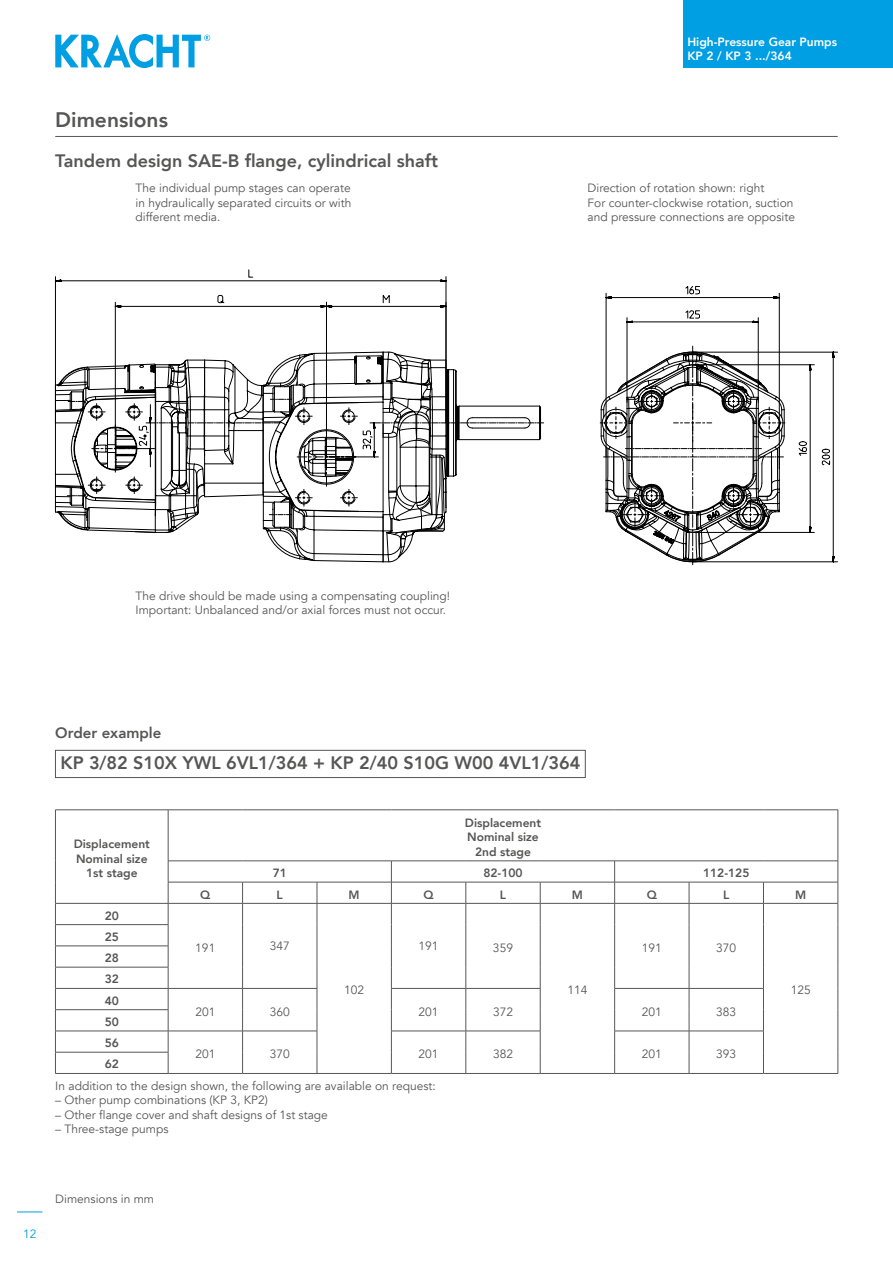
<style>
.page{position:relative;width:893px;height:1263px;background:#fff}
.page>*{position:absolute;margin:0;border:0;box-sizing:border-box;transform-origin:0 0}
.t1{font:800 21px "Avenir";color:#565655}
.t2{font:800 18px "Avenir";color:#565655}
.t3{font:800 15px "Avenir";color:#565655}
.t4{font:12px/14.4px "Avenir";color:#565655}
.t5{font:800 12px/14.4px "Avenir";color:#565655;text-align:center}
.t6{font:800 12px/14.4px "Avenir";color:#fff}
.t7{font:12px "Avenir";color:#009ee3}
</style>
<div class="page">
<svg style="left:55px;top:34px;width:155px;height:34px"></svg>
<svg style="left:17px;top:1211px;width:26px;height:1px"></svg>
<div style="left:683px;top:0;width:210px;height:68px;background:#009ee3"></div>
<hr style="left:55px;top:136px;width:783px;height:1px;background:#565655">
<hr style="left:55px;top:809px;width:113px;height:1px;background:#565655">
<hr style="left:55px;top:810px;width:1px;height:51px;background:#565655">
<hr style="left:168px;top:809px;width:75px;height:1px;background:#565655">
<hr style="left:168px;top:810px;width:1px;height:51px;background:#565655">
<hr style="left:243px;top:809px;width:74px;height:1px;background:#565655">
<hr style="left:317px;top:809px;width:74px;height:1px;background:#565655">
<hr style="left:391px;top:809px;width:75px;height:1px;background:#565655">
<hr style="left:466px;top:809px;width:74px;height:1px;background:#565655">
<hr style="left:540px;top:809px;width:75px;height:1px;background:#565655">
<hr style="left:615px;top:809px;width:74px;height:1px;background:#565655">
<hr style="left:689px;top:809px;width:74px;height:1px;background:#565655">
<hr style="left:763px;top:809px;width:75px;height:1px;background:#565655">
<hr style="left:838px;top:810px;width:1px;height:51px;background:#565655">
<hr style="left:168px;top:860px;width:75px;height:1px;background:#565655">
<hr style="left:243px;top:860px;width:74px;height:1px;background:#565655">
<hr style="left:317px;top:860px;width:74px;height:1px;background:#565655">
<hr style="left:391px;top:860px;width:75px;height:1px;background:#565655">
<hr style="left:466px;top:860px;width:74px;height:1px;background:#565655">
<hr style="left:540px;top:860px;width:75px;height:1px;background:#565655">
<hr style="left:615px;top:860px;width:74px;height:1px;background:#565655">
<hr style="left:689px;top:860px;width:74px;height:1px;background:#565655">
<hr style="left:763px;top:860px;width:75px;height:1px;background:#565655">
<hr style="left:168px;top:882px;width:75px;height:1px;background:#565655">
<hr style="left:243px;top:882px;width:74px;height:1px;background:#565655">
<hr style="left:317px;top:882px;width:74px;height:1px;background:#565655">
<hr style="left:391px;top:882px;width:75px;height:1px;background:#565655">
<hr style="left:466px;top:882px;width:74px;height:1px;background:#565655">
<hr style="left:540px;top:882px;width:75px;height:1px;background:#565655">
<hr style="left:615px;top:882px;width:74px;height:1px;background:#565655">
<hr style="left:689px;top:882px;width:74px;height:1px;background:#565655">
<hr style="left:763px;top:882px;width:75px;height:1px;background:#565655">
<hr style="left:55px;top:903px;width:113px;height:1px;background:#565655">
<hr style="left:168px;top:903px;width:75px;height:1px;background:#565655">
<hr style="left:243px;top:903px;width:74px;height:1px;background:#565655">
<hr style="left:317px;top:903px;width:74px;height:1px;background:#565655">
<hr style="left:317px;top:1073px;width:74px;height:1px;background:#565655">
<hr style="left:391px;top:903px;width:75px;height:1px;background:#565655">
<hr style="left:466px;top:903px;width:74px;height:1px;background:#565655">
<hr style="left:540px;top:903px;width:75px;height:1px;background:#565655">
<hr style="left:540px;top:1073px;width:75px;height:1px;background:#565655">
<hr style="left:615px;top:903px;width:74px;height:1px;background:#565655">
<hr style="left:689px;top:903px;width:74px;height:1px;background:#565655">
<hr style="left:763px;top:903px;width:75px;height:1px;background:#565655">
<svg style="left:838px;top:861px;width:1px;height:212px"></svg>
<hr style="left:763px;top:1073px;width:75px;height:1px;background:#565655">
<hr style="left:55px;top:924px;width:113px;height:1px;background:#565655">
<hr style="left:55px;top:946px;width:113px;height:1px;background:#565655">
<hr style="left:55px;top:967px;width:113px;height:1px;background:#565655">
<hr style="left:55px;top:988px;width:113px;height:1px;background:#565655">
<hr style="left:168px;top:988px;width:75px;height:1px;background:#565655">
<hr style="left:243px;top:988px;width:74px;height:1px;background:#565655">
<hr style="left:391px;top:988px;width:75px;height:1px;background:#565655">
<hr style="left:466px;top:988px;width:74px;height:1px;background:#565655">
<hr style="left:614px;top:988px;width:75px;height:1px;background:#565655">
<hr style="left:689px;top:988px;width:75px;height:1px;background:#565655">
<hr style="left:55px;top:1009px;width:113px;height:1px;background:#565655">
<hr style="left:55px;top:1031px;width:113px;height:1px;background:#565655">
<hr style="left:168px;top:1031px;width:75px;height:1px;background:#565655">
<hr style="left:243px;top:1031px;width:74px;height:1px;background:#565655">
<svg style="left:242px;top:882px;width:1px;height:191px"></svg>
<svg style="left:317px;top:882px;width:1px;height:191px"></svg>
<hr style="left:168px;top:1073px;width:75px;height:1px;background:#565655">
<hr style="left:243px;top:1073px;width:74px;height:1px;background:#565655">
<hr style="left:391px;top:1031px;width:75px;height:1px;background:#565655">
<hr style="left:466px;top:1031px;width:74px;height:1px;background:#565655">
<svg style="left:391px;top:861px;width:1px;height:212px"></svg>
<svg style="left:466px;top:882px;width:1px;height:191px"></svg>
<svg style="left:540px;top:882px;width:1px;height:191px"></svg>
<hr style="left:391px;top:1073px;width:75px;height:1px;background:#565655">
<hr style="left:466px;top:1073px;width:74px;height:1px;background:#565655">
<hr style="left:614px;top:1031px;width:75px;height:1px;background:#565655">
<hr style="left:689px;top:1031px;width:75px;height:1px;background:#565655">
<svg style="left:614px;top:861px;width:1px;height:212px"></svg>
<svg style="left:689px;top:882px;width:1px;height:191px"></svg>
<svg style="left:763px;top:882px;width:1px;height:191px"></svg>
<hr style="left:615px;top:1073px;width:74px;height:1px;background:#565655">
<hr style="left:689px;top:1073px;width:74px;height:1px;background:#565655">
<hr style="left:55px;top:1052px;width:113px;height:1px;background:#565655">
<svg style="left:55px;top:861px;width:1px;height:212px"></svg>
<svg style="left:168px;top:861px;width:1px;height:212px"></svg>
<hr style="left:55px;top:1073px;width:113px;height:1px;background:#565655">
<svg style="left:688px;top:351px;width:150px;height:214px"></svg>
<svg style="left:599px;top:286px;width:185px;height:153px"></svg>
<svg style="left:55px;top:269px;width:489px;height:155px"></svg>
<svg style="left:601px;top:352px;width:184px;height:210px"></svg>
<svg style="left:55px;top:352px;width:486px;height:210px"></svg>
<div style="left:55px;top:750px;width:530px;height:28px;border:1px solid #565655"></div>
<h1 class="t1" style="left:55px;top:104px;width:114px">Dimensions</h1>
<p class="t6" style="left:687px;top:35px;width:151px">High-Pressure Gear Pumps<br>KP 2 / KP 3 .../364</p>
<h2 class="t2" style="left:55px;top:147px;width:384px">Tandem design SAE-B flange, cylindrical shaft</h2>
<p class="t4" style="left:136px;top:181px;width:217px;text-align:justify">The individual pump stages can operate in hydraulically separated circuits or with different media.</p>
<p class="t4" style="left:588px;top:181px;width:209px">Direction of rotation shown: right<br>For counter-clockwise rotation, suction and pressure connections are opposite</p>
<p class="t4" style="left:136px;top:589px;width:316px">The drive should be made using a compensating coupling!<br>Important: Unbalanced and/or axial forces must not occur.</p>
<p class="t3" style="left:55px;top:721px;width:108px">Order example</p>
<h2 class="t2" style="left:60px;top:748px;width:522px">KP 3/82 S10X YWL 6VL1/364 + KP 2/40 S10G W00 4VL1/364</h2>
<p class="t5" style="left:74px;top:837px;width:78px">Displacement<br>Nominal size<br>1st stage</p>
<p class="t5" style="left:105px;top:909px;width:16px">20</p>
<p class="t5" style="left:105px;top:926px;width:16px;line-height:21.3px;text-align:justify">25<br>28<br>32<br>40</p>
<p class="t5" style="left:105px;top:1011px;width:16px;line-height:21.3px;text-align:left">50<br>56</p>
<p class="t5" style="left:105px;top:1057px;width:16px">62</p>
<p class="t5" style="left:465px;top:815px;width:78px">Displacement<br>Nominal size<br>2nd stage</p>
<p class="t5" style="left:273px;top:866px;width:16px">71</p>
<p class="t5" style="left:483px;top:866px;width:41px">82-100</p>
<p class="t5" style="left:703px;top:866px;width:48px">112-125</p>
<p class="t5" style="left:200px;top:887px;width:12px">Q</p>
<p class="t5" style="left:277px;top:887px;width:8px">L</p>
<p class="t5" style="left:349px;top:887px;width:13px">M</p>
<p class="t5" style="left:423px;top:887px;width:12px">Q</p>
<p class="t5" style="left:500px;top:887px;width:8px">L</p>
<p class="t5" style="left:572px;top:887px;width:13px">M</p>
<p class="t5" style="left:647px;top:887px;width:12px">Q</p>
<p class="t5" style="left:723px;top:887px;width:8px">L</p>
<p class="t5" style="left:795px;top:887px;width:13px">M</p>
<p class="t4" style="left:195px;top:941px;width:22px">191</p>
<p class="t4" style="left:270px;top:939px;width:22px">347</p>
<p class="t4" style="left:344px;top:983px;width:22px">102</p>
<p class="t4" style="left:419px;top:939px;width:22px">191</p>
<p class="t4" style="left:493px;top:941px;width:22px">359</p>
<p class="t4" style="left:567px;top:983px;width:22px">114</p>
<p class="t4" style="left:642px;top:941px;width:22px">191</p>
<p class="t4" style="left:716px;top:941px;width:22px">370</p>
<p class="t4" style="left:195px;top:1004px;width:22px">201</p>
<p class="t4" style="left:270px;top:1004px;width:22px">360</p>
<p class="t4" style="left:419px;top:1004px;width:22px">201</p>
<p class="t4" style="left:493px;top:1004px;width:22px">372</p>
<p class="t4" style="left:642px;top:1004px;width:22px">201</p>
<p class="t4" style="left:716px;top:1004px;width:22px">383</p>
<p class="t4" style="left:195px;top:1047px;width:22px">201</p>
<p class="t4" style="left:270px;top:1047px;width:22px">370</p>
<p class="t4" style="left:419px;top:1047px;width:22px">201</p>
<p class="t4" style="left:493px;top:1047px;width:22px">382</p>
<p class="t4" style="left:642px;top:1047px;width:22px">201</p>
<p class="t4" style="left:716px;top:1047px;width:22px">393</p>
<p class="t4" style="left:791px;top:983px;width:22px">125</p>
<p class="t4" style="left:55px;top:1079px;width:382px">In addition to the design shown, the following are available on request:</p>
<p class="t4" style="left:55px;top:1093px;width:214px">– Other pump combinations (KP 3, KP2)</p>
<p class="t4" style="left:55px;top:1107px;width:274px">– Other flange cover and shaft designs of 1st stage</p>
<p class="t4" style="left:55px;top:1122px;width:115px">– Three-stage pumps</p>
<p class="t7" style="left:23px;top:1227px;width:15px">12</p>
<p class="t4" style="left:55px;top:1192px;width:100px">Dimensions in mm</p>
</div>
